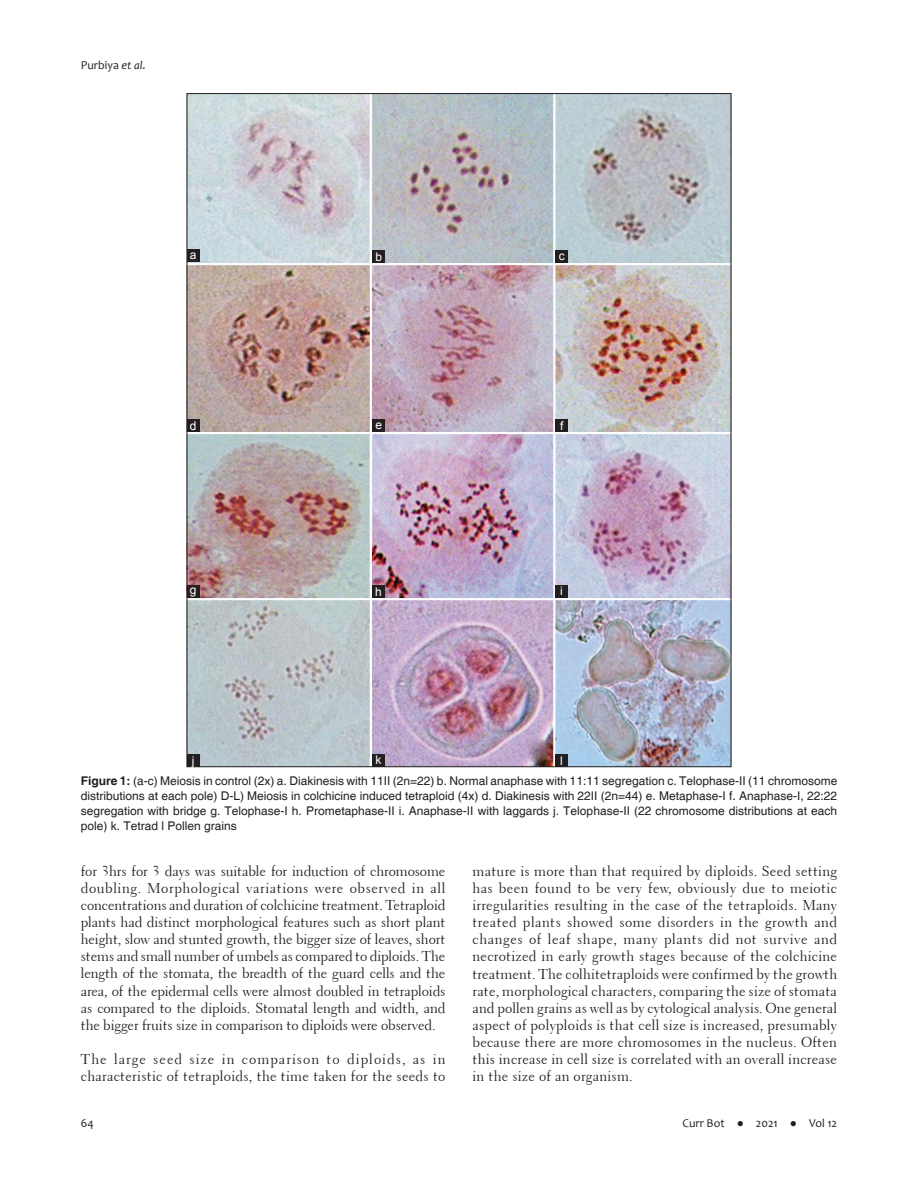
<style>
.page{position:relative;width:918px;height:1188px;background:#fff}
.page>*{position:absolute;margin:0;border:0;box-sizing:border-box;transform-origin:0 0}
.TX{font:14.25px/17.1px "Transitional 521 BT Roman A";letter-spacing:.015em;color:#231f20;text-align:justify}
.FGC{font:12px/15px "Helvetica";color:#231f20;text-align:justify}
.RF{font:12px "Candara";color:#231f20}
.LABEL{font:12px "Arial";color:#fff}
.s1{font-style:italic}
.s2{font-weight:700}
.s3{font-family:"Sylfaen"}
</style>
<div class="page">
<img style="left:189px;top:95px;width:540px;height:670px">
<div style="left:187px;top:419px;width:13px;height:13px;background:#231f20"></div>
<div style="left:372px;top:585px;width:13px;height:13px;background:#231f20"></div>
<div style="left:555px;top:250px;width:13px;height:13px;background:#231f20"></div>
<div style="left:187px;top:586px;width:13px;height:12px;background:#231f20"></div>
<div style="left:372px;top:250px;width:13px;height:13px;background:#231f20"></div>
<div style="left:555px;top:419px;width:13px;height:13px;background:#231f20"></div>
<div style="left:187px;top:249px;width:13px;height:13px;background:#231f20"></div>
<div style="left:372px;top:419px;width:13px;height:13px;background:#231f20"></div>
<div style="left:555px;top:754px;width:13px;height:13px;background:#231f20"></div>
<div style="left:372px;top:754px;width:13px;height:13px;background:#231f20"></div>
<div style="left:187px;top:754px;width:13px;height:13px;background:#231f20"></div>
<div style="left:555px;top:585px;width:13px;height:13px;background:#231f20"></div>
<p class="RF" style="left:81px;top:58px;width:66px">Purbiya <span class="s1">et al</span>.</p>
<p class="LABEL" style="left:190px;top:246px;width:8px">a</p>
<p class="LABEL" style="left:375px;top:249px;width:8px">b</p>
<p class="LABEL" style="left:559px;top:248px;width:7px">c</p>
<p class="LABEL" style="left:190px;top:418px;width:8px">d</p>
<p class="LABEL" style="left:375px;top:416px;width:8px">e</p>
<p class="LABEL" style="left:560px;top:417px;width:5px">f</p>
<p class="LABEL" style="left:190px;top:582px;width:8px">g</p>
<p class="LABEL" style="left:375px;top:584px;width:8px">h</p>
<p class="LABEL" style="left:560px;top:583px;width:4px">i</p>
<p class="LABEL" style="left:192px;top:752px;width:4px">j</p>
<p class="LABEL" style="left:376px;top:751px;width:7px">k</p>
<p class="LABEL" style="left:560px;top:752px;width:4px">l</p>
<p class="FGC" style="left:81px;top:773px;width:758px"><span class="s2">Figure 1:</span> (a-c) Meiosis in control (2x) a. Diakinesis with 11II (2n=22) b. Normal anaphase with 11:11 segregation c. Telophase-II (11 chromosome distributions at each pole) D-L) Meiosis in colchicine induced tetraploid (4x) d. Diakinesis with 22II (2n=44) e. Metaphase-I f. Anaphase-I, 22:22 segregation with bridge g. Telophase-I h. Prometaphase-II i. Anaphase-II with laggards j. Telophase-II (22 chromosome distributions at each pole) k. Tetrad l Pollen grains</p>
<p class="TX" style="left:81px;top:862px;width:366px">for 3hrs for 3 days was suitable for induction of chromosome doubling. Morphological variations were observed in all concentrations and duration of colchicine treatment. Tetraploid plants had distinct morphological features such as short plant height, slow and stunted growth, the bigger size of leaves, short stems and small number of umbels as compared to diploids. The length of the stomata, the breadth of the guard cells and the area, of the epidermal cells were almost doubled in tetraploids as compared to the diploids. Stomatal length and width, and the bigger fruits size in comparison to diploids were observed.</p>
<p class="TX" style="left:81px;top:1051px;width:366px">The large seed size in comparison to diploids, as in characteristic of tetraploids, the time taken for the seeds to</p>
<p class="TX" style="left:472px;top:862px;width:366px">mature is more than that required by diploids. Seed setting has been found to be very few, obviously due to meiotic irregularities resulting in the case of the tetraploids. Many treated plants showed some disorders in the growth and changes of leaf shape, many plants did not survive and necrotized in early growth stages because of the colchicine treatment. The colhitetraploids were confirmed by the growth rate, morphological characters, comparing the size of stomata and pollen grains as well as by cytological analysis. One general aspect of polyploids is that cell size is increased, presumably because there are more chromosomes in the nucleus. Often this increase in cell size is correlated with an overall increase in the size of an organism.</p>
<p class="RF" style="left:81px;top:1115px;width:15px">64</p>
<p class="RF" style="left:683px;top:1115px;width:156px">Curr Bot <span class="s3">●</span> 2021 <span class="s3">●</span> Vol 12</p>
</div>
